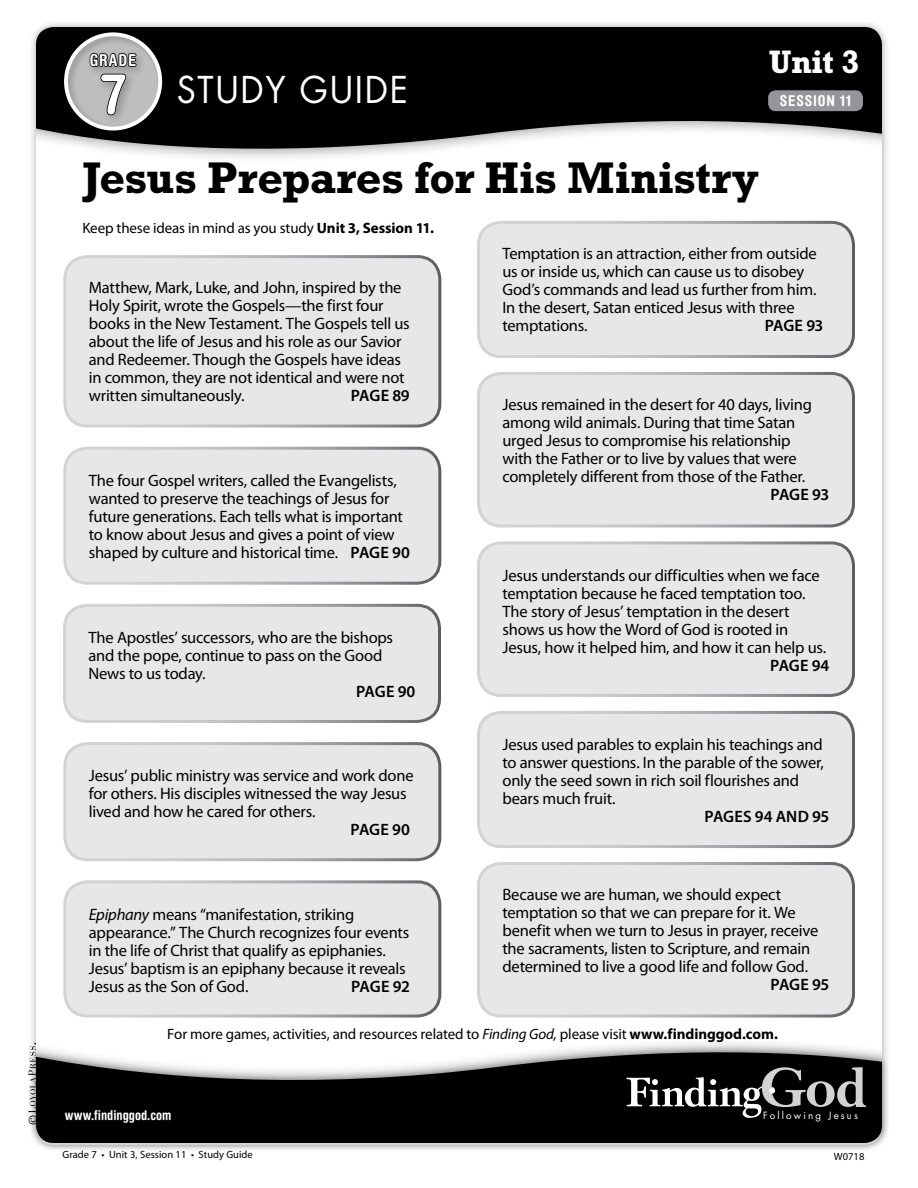
<style>
.page{position:relative;width:918px;height:1188px;background:#fff}
.page>*{position:absolute;margin:0;border:0;box-sizing:border-box;transform-origin:0 0}
.t1{font:700 45px "Rockwell Std";letter-spacing:-.015em;color:#000}
.t2{font:36px "Futura Std";letter-spacing:.05em;color:#fff;scale:.95 1}
.t3{font:700 33px "Rockwell Std";color:#fff}
.t4{font:16.5px/18px "Myriad Pro";letter-spacing:-.015em;color:#000}
.t5{font:600 16.5px "Myriad Pro";letter-spacing:-.02em;color:#000}
.t6{font:700 condensed 16.5px "Helvetica Rounded LT Std";letter-spacing:.055em;color:#fff}
.t7{font:15px "Myriad Pro";letter-spacing:-.01em;color:#000}
.t8{font:700 condensed 15px "Helvetica Rounded LT Std";letter-spacing:.055em;color:#fff}
.t9{font:700 condensed 13.5px "Helvetica Rounded LT Std";letter-spacing:.01em;color:#fff}
.t10{font:12px "Janson Text LT Std";color:#000}
.t11{font:10.5px "Myriad Pro";letter-spacing:.005em;color:#000}
.t12{font:9.75px "Futura Std";letter-spacing:.22em;color:#fff}
.s1{font-family:"Helvetica Rounded LT Std";font-weight:700;font-stretch:condensed;font-size:55.5px}
.s2{font-weight:700}
.s3{font-weight:600}
.s4{font-style:italic}
</style>
<div class="page">
<div style="left:28px;top:19px;width:862px;height:1134px;background:#000;opacity:.35"></div>
<div style="left:36px;top:27px;width:846px;height:1118px;background:#fff;border-radius:18px"></div>
<div style="left:28px;top:1044px;width:862px;height:107px;background:#000;opacity:.35"></div>
<svg style="left:36px;top:1042px;width:846px;height:101px;fill:#000"></svg>
<svg style="left:36px;top:27px;width:846px;height:131px;background:#2f2f2f"></svg>
<div style="left:65px;top:257px;width:375px;height:169px;background:#e6e7e8;border-radius:22px"></div>
<div style="left:63px;top:255px;width:378px;height:173px;border:3px solid #fff;border-radius:22px"></div>
<div style="left:65px;top:448px;width:375px;height:135px;background:#e6e7e8;border-radius:22px"></div>
<div style="left:63px;top:447px;width:378px;height:138px;border:3px solid #fff;border-radius:22px"></div>
<div style="left:64px;top:605px;width:376px;height:116px;background:#e6e7e8;border-radius:22px"></div>
<div style="left:63px;top:604px;width:378px;height:119px;border:3px solid #fff;border-radius:22px"></div>
<div style="left:65px;top:744px;width:375px;height:116px;background:#e6e7e8;border-radius:22px"></div>
<div style="left:63px;top:742px;width:378px;height:119px;border:3px solid #fff;border-radius:22px"></div>
<div style="left:65px;top:882px;width:375px;height:134px;background:#e6e7e8;border-radius:22px"></div>
<div style="left:63px;top:880px;width:378px;height:138px;border:3px solid #fff;border-radius:22px"></div>
<div style="left:478px;top:222px;width:376px;height:135px;background:#e6e7e8;border-radius:22px"></div>
<div style="left:477px;top:221px;width:378px;height:137px;border:3px solid #fff;border-radius:22px"></div>
<div style="left:478px;top:373px;width:376px;height:153px;background:#e6e7e8;border-radius:22px"></div>
<div style="left:477px;top:372px;width:378px;height:155px;border:3px solid #fff;border-radius:22px"></div>
<div style="left:478px;top:543px;width:376px;height:152px;background:#e6e7e8;border-radius:22px"></div>
<div style="left:477px;top:541px;width:378px;height:156px;border:3px solid #fff;border-radius:22px"></div>
<div style="left:478px;top:712px;width:376px;height:135px;background:#e6e7e8;border-radius:22px"></div>
<div style="left:477px;top:711px;width:378px;height:137px;border:3px solid #fff;border-radius:22px"></div>
<div style="left:478px;top:864px;width:376px;height:152px;background:#e6e7e8;border-radius:22px"></div>
<div style="left:477px;top:862px;width:378px;height:156px;border:3px solid #fff;border-radius:22px"></div>
<svg style="left:627px;top:1067px;width:239px;height:51px;background:#393939"></svg>
<div style="left:61px;top:29px;width:111px;height:111px;background:#000;opacity:.3"></div>
<div style="left:64px;top:32px;width:98px;height:99px;border:4px solid #fff;border-radius:50%"></div>
<div style="left:85px;top:48px;width:62px;height:78px;background:#000;opacity:.25"></div>
<svg style="left:89px;top:19px;width:48px;height:139px;background:#969798"></svg>
<div style="left:768px;top:90px;width:95px;height:21px;background:#939598;border-radius:8px"></div>
<svg style="left:28px;top:1043px;width:8px;height:70px"></svg>
<p class="t6" style="left:90px;top:50px;width:48px">Grade</p>
<h2 class="t2" style="left:101px;top:67px;width:325px"><span class="s1">7</span> Study Guide</h2>
<h3 class="t3" style="left:769px;top:43px;width:92px">Unit 3</h3>
<p class="t8" style="left:780px;top:92px;width:73px">Session 11</p>
<h1 class="t1" style="left:82px;top:151px;width:678px">Jesus Prepares for His Ministry</h1>
<p class="t7" style="left:82px;top:219px;width:353px">Keep these ideas in mind as you study <span class="s2">Unit 3, Session 11.</span></p>
<p class="t4" style="left:89px;top:279px;width:323px">Matthew, Mark, Luke, and John, inspired by the Holy Spirit, wrote the Gospels—the first four books in the New Testament. The Gospels tell us about the life of Jesus and his role as our Savior and Redeemer. Though the Gospels have ideas in common, they are not identical and were not written simultaneously.</p>
<p class="t5" style="left:351px;top:386px;width:61px">PAGE 89</p>
<p class="t4" style="left:89px;top:472px;width:323px">The four Gospel writers, called the Evangelists, wanted to preserve the teachings of Jesus for future generations. Each tells what is important to know about Jesus and gives a point of view shaped by culture and historical time. <span class="s3">PAGE 90</span></p>
<p class="t4" style="left:88px;top:629px;width:306px">The Apostles’ successors, who are the bishops and the pope, continue to pass on the Good<br>News to us today.</p>
<p class="t5" style="left:356px;top:683px;width:61px">PAGE 90</p>
<p class="t4" style="left:89px;top:767px;width:326px">Jesus’ public ministry was service and work done for others. His disciples witnessed the way Jesus lived and how he cared for others.</p>
<p class="t5" style="left:351px;top:821px;width:61px">PAGE 90</p>
<p class="t4" style="left:89px;top:906px;width:322px"><span class="s4">Epiphany</span> means “manifestation, striking appearance.” The Church recognizes four events in the life of Christ that qualify as epiphanies.<br>Jesus’ baptism is an epiphany because it reveals Jesus as the Son of God.</p>
<p class="t5" style="left:351px;top:977px;width:60px">PAGE 92</p>
<p class="t4" style="left:502px;top:245px;width:316px">Temptation is an attraction, either from outside us or inside us, which can cause us to disobey God’s commands and lead us further from him.<br>In the desert, Satan enticed Jesus with three temptations.</p>
<p class="t5" style="left:765px;top:316px;width:60px">PAGE 93</p>
<p class="t4" style="left:502px;top:396px;width:311px">Jesus remained in the desert for 40 days, living among wild animals. During that time Satan urged Jesus to compromise his relationship with the Father or to live by values that were completely different from those of the Father.</p>
<p class="t5" style="left:771px;top:485px;width:60px">PAGE 93</p>
<p class="t4" style="left:502px;top:567px;width:325px">Jesus understands our difficulties when we face temptation because he faced temptation too.<br>The story of Jesus’ temptation in the desert shows us how the Word of God is rooted in Jesus, how it helped him, and how it can help us.</p>
<p class="t5" style="left:770px;top:656px;width:61px">PAGE 94</p>
<p class="t4" style="left:502px;top:736px;width:323px">Jesus used parables to explain his teachings and to answer questions. In the parable of the sower, only the seed sown in rich soil flourishes and bears much fruit.</p>
<p class="t5" style="left:705px;top:808px;width:126px">PAGES 94 and 95</p>
<p class="t4" style="left:502px;top:886px;width:317px">Because we are human, we should expect temptation so that we can prepare for it. We benefit when we turn to Jesus in prayer, receive the sacraments, listen to Scripture, and remain determined to live a good life and follow God.</p>
<p class="t5" style="left:771px;top:975px;width:60px">PAGE 95</p>
<p class="t7" style="left:167px;top:1026px;width:612px">For more games, activities, and resources related to <span class="s4">Finding God,</span> please visit <span class="s2">www.findinggod.com.</span></p>
<p class="t10" style="left:26px;top:1125px;width:12px;rotate:-90deg">©</p>
<p class="t9" style="left:65px;top:1107px;width:108px">www.findinggod.com</p>
<p class="t11" style="left:63px;top:1149px;width:192px">Grade 7 • Unit 3, Session 11 • Study Guide</p>
<p class="t12" style="left:763px;top:1109px;width:96px">Following Jesus</p>
<p class="t11" style="left:834px;top:1150px;width:32px">W0718</p>
</div>
